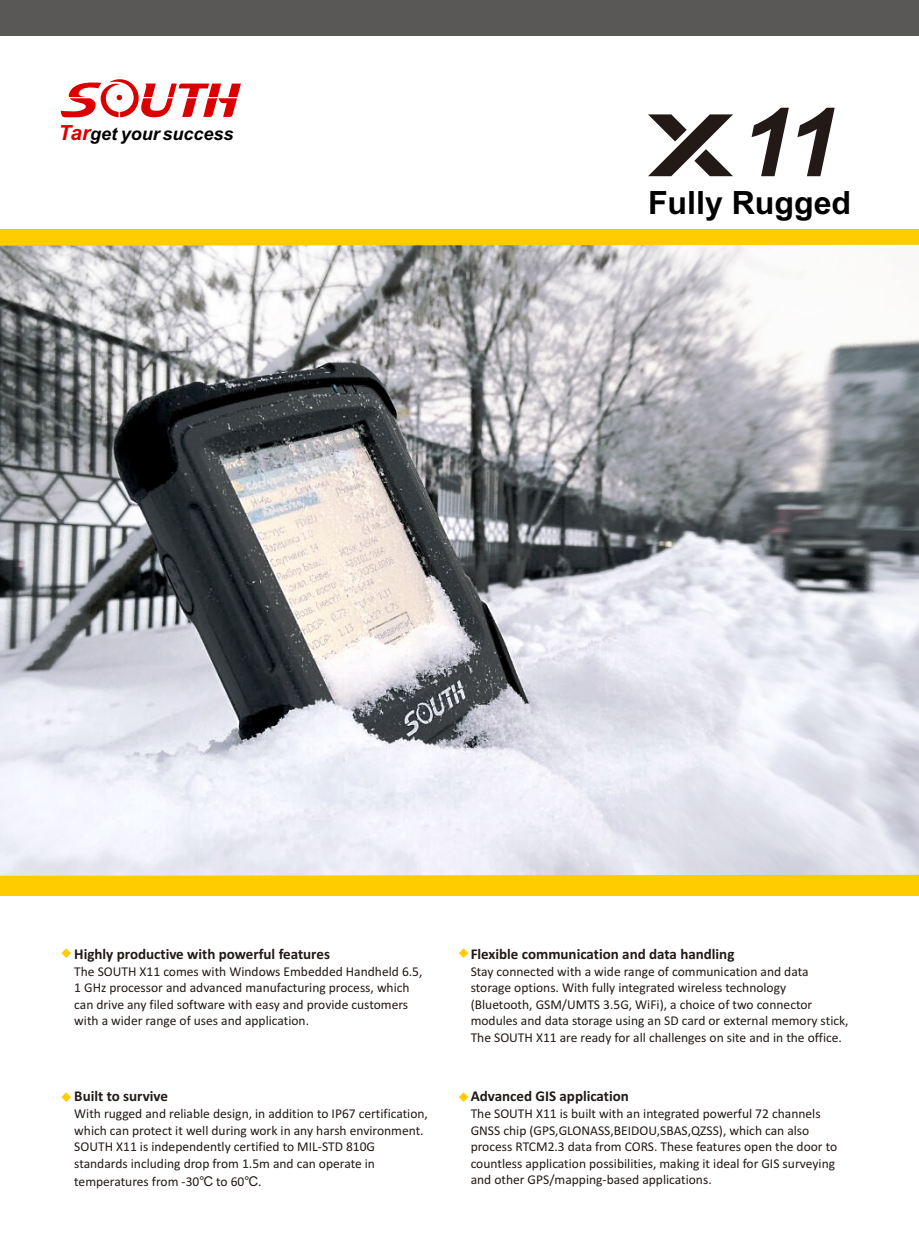
<style>
.page{position:relative;width:919px;height:1238px;background:#fff}
.page>*{position:absolute;margin:0;border:0;box-sizing:border-box;transform-origin:0 0}
.t1{font:italic 700 95.1px "Arial";color:#231916}
.t2{font:700 32.1px "Arial";color:#000}
.t3{font:italic 700 18px "Arial";color:#000}
.t4{font:700 15px "Calibri";color:#231916}
.t5{font:13.5px/16.5px "Calibri";color:#231916}
.t6{font:10.65px "Batang";color:#fc0}
.s1{font-size:20.85px;color:#db0000}
.s2{font-family:"Techno Hideo";font-weight:400;font-style:normal;font-size:123.45px}
.s3{font-family:"Arial Unicode MS"}
</style>
<div class="page">
<div style="left:0;top:229px;width:918px;height:666px;background:#fc0"></div>
<div style="left:1px;top:0;width:917px;height:36px;background:#595857"></div>
<svg style="left:61px;top:79px;width:180px;height:39px"></svg>
<img style="left:0;top:245px;width:918px;height:630px">
<h3 class="t3" style="left:59px;top:127px;width:176px"><span class="s1">Tar</span>get your success</h3>
<h1 class="t1" style="left:648px;top:107px;width:192px"><span class="s2">X</span>11</h1>
<h2 class="t2" style="left:648px;top:190px;width:205px">Fully Rugged</h2>
<p class="t4" style="left:74px;top:947px;width:257px">Highly productive with powerful features</p>
<p class="t5" style="left:74px;top:964px;width:350px">The SOUTH X11 comes with Windows Embedded Handheld 6.5, 1 GHz processor and advanced manufacturing process, which can drive any filed software with easy and provide customers with a wider range of uses and application.</p>
<p class="t4" style="left:470px;top:947px;width:265px">Flexible communication and data handling</p>
<p class="t5" style="left:470px;top:964px;width:379px">Stay connected with a wide range of communication and data storage options. With fully integrated wireless technology (Bluetooth, GSM/UMTS 3.5G, WiFi), a choice of two connector modules and data storage using an SD card or external memory stick, The SOUTH X11 are ready for all challenges on site and in the office.</p>
<p class="t6" style="left:61px;top:948px;width:12px">◆</p>
<p class="t6" style="left:458px;top:948px;width:12px">◆</p>
<p class="t4" style="left:74px;top:1090px;width:95px">Built to survive</p>
<p class="t5" style="left:74px;top:1106px;width:355px">With rugged and reliable design, in addition to IP67 certification, which can protect it well during work in any harsh environment.<br>SOUTH X11 is independently certified to MIL-STD 810G standards including drop from 1.5m and can operate in</p>
<p class="t5" style="left:74px;top:1174px;width:189px">temperatures from -30<span class="s3">℃</span> to 60<span class="s3">℃</span>.</p>
<p class="t4" style="left:470px;top:1090px;width:160px">Advanced GIS application</p>
<p class="t5" style="left:470px;top:1106px;width:368px">The SOUTH X11 is built with an integrated powerful 72 channels GNSS chip (GPS,GLONASS,BEIDOU,SBAS,QZSS), which can also process RTCM2.3 data from CORS. These features open the door to countless application possibilities, making it ideal for GIS surveying and other GPS/mapping-based applications.</p>
<p class="t6" style="left:61px;top:1091px;width:12px">◆</p>
<p class="t6" style="left:458px;top:1091px;width:12px">◆</p>
</div>
